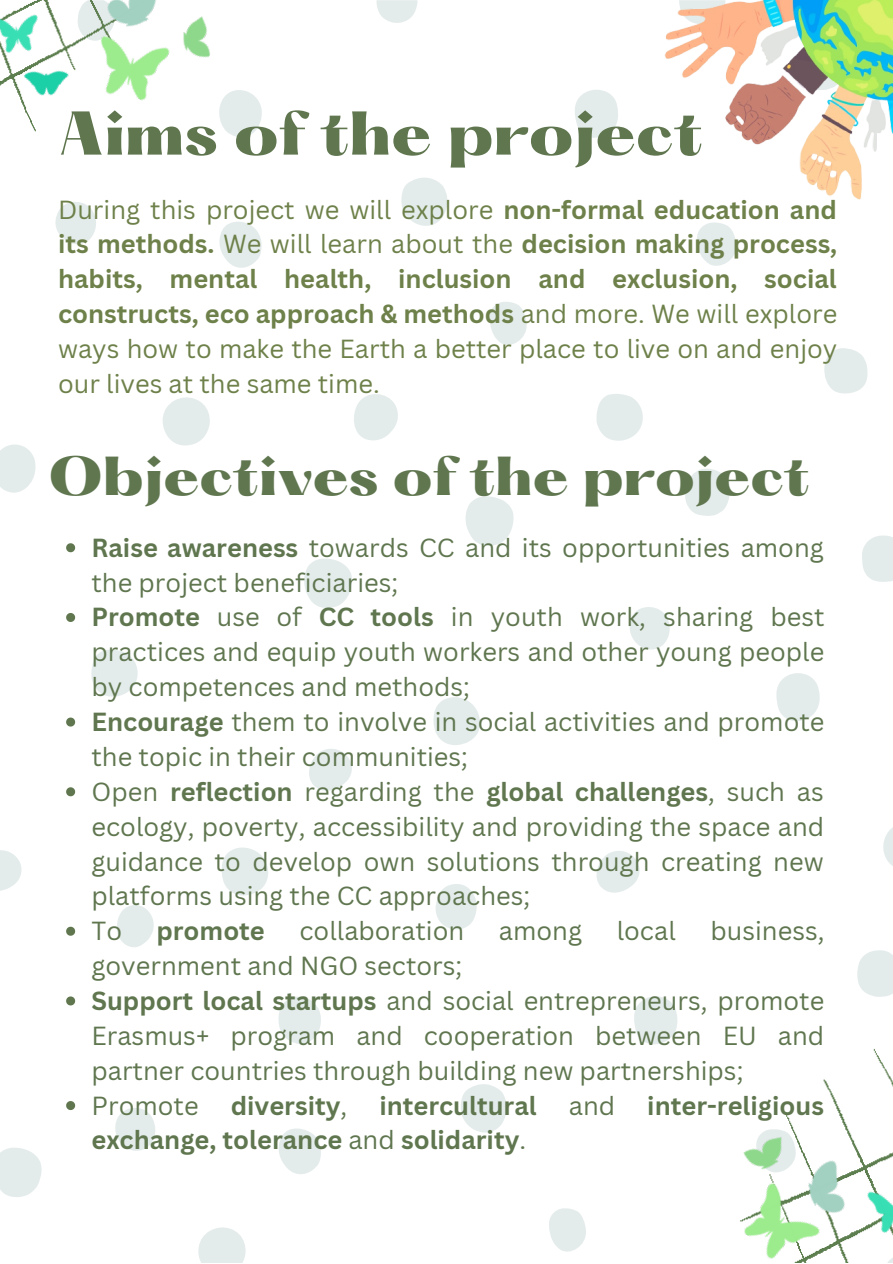
<style>
.page{position:relative;width:893px;height:1264px;background:#fff}
.page>*{position:absolute;margin:0;border:0;box-sizing:border-box;transform-origin:0 0}
.t1{font:900 54px "Hatton";color:#5f764f}
.t2{font:900 48px "Hatton";color:#5f764f}
.t3{font:25.5px/34.8px "Canva Sans";color:#5f764f;text-align:justify}
.t4{font:25.5px/34.8px "Canva Sans";color:#6e814a;text-align:justify}
.t5{font:700 25.5px "Canva Sans";color:#5f764f}
.s1{font-weight:700}
.s2{font-weight:400}
</style>
<div class="page">
<svg style="left:465px;top:496px;width:48px;height:50px"></svg>
<svg style="left:685px;top:469px;width:44px;height:47px"></svg>
<svg style="left:862px;top:535px;width:30px;height:47px"></svg>
<svg style="left:222px;top:847px;width:46px;height:48px"></svg>
<svg style="left:91px;top:650px;width:47px;height:46px"></svg>
<svg style="left:883px;top:828px;width:9px;height:37px"></svg>
<svg style="left:776px;top:673px;width:43px;height:48px"></svg>
<svg style="left:309px;top:749px;width:43px;height:42px"></svg>
<svg style="left:232px;top:222px;width:29px;height:46px"></svg>
<svg style="left:232px;top:90px;width:30px;height:48px"></svg>
<svg style="left:376px;top:0;width:41px;height:23px"></svg>
<svg style="left:630px;top:607px;width:39px;height:42px"></svg>
<svg style="left:489px;top:302px;width:38px;height:43px"></svg>
<svg style="left:824px;top:348px;width:44px;height:46px"></svg>
<svg style="left:304px;top:558px;width:48px;height:50px"></svg>
<svg style="left:433px;top:697px;width:47px;height:48px"></svg>
<svg style="left:401px;top:178px;width:46px;height:48px"></svg>
<svg style="left:596px;top:394px;width:46px;height:47px"></svg>
<svg style="left:575px;top:90px;width:43px;height:48px"></svg>
<svg style="left:596px;top:851px;width:43px;height:42px"></svg>
<svg style="left:163px;top:397px;width:47px;height:48px"></svg>
<svg style="left:354px;top:394px;width:44px;height:46px"></svg>
<svg style="left:0;top:444px;width:36px;height:49px"></svg>
<svg style="left:697px;top:222px;width:40px;height:44px"></svg>
<svg style="left:0;top:850px;width:21px;height:40px"></svg>
<svg style="left:279px;top:1128px;width:42px;height:46px"></svg>
<svg style="left:278px;top:996px;width:43px;height:48px"></svg>
<svg style="left:436px;top:884px;width:41px;height:45px"></svg>
<svg style="left:549px;top:1208px;width:37px;height:44px"></svg>
<svg style="left:117px;top:905px;width:37px;height:42px"></svg>
<svg style="left:0;top:1148px;width:42px;height:49px"></svg>
<svg style="left:461px;top:1084px;width:46px;height:48px"></svg>
<svg style="left:857px;top:950px;width:35px;height:46px;background:#e7eeed"></svg>
<svg style="left:634px;top:996px;width:43px;height:48px"></svg>
<svg style="left:198px;top:1227px;width:48px;height:35px"></svg>
<svg style="left:115px;top:1108px;width:40px;height:42px"></svg>
<img style="left:664px;top:0;width:228px;height:200px">
<svg style="left:66px;top:543px;width:9px;height:9px"></svg>
<svg style="left:66px;top:613px;width:9px;height:9px"></svg>
<svg style="left:66px;top:717px;width:9px;height:9px"></svg>
<svg style="left:66px;top:787px;width:9px;height:9px"></svg>
<svg style="left:66px;top:926px;width:9px;height:9px"></svg>
<svg style="left:66px;top:996px;width:9px;height:9px"></svg>
<svg style="left:66px;top:1101px;width:9px;height:9px"></svg>
<img style="left:823px;top:1049px;width:69px;height:59px">
<img style="left:740px;top:1108px;width:152px;height:154px">
<img style="left:0;top:0;width:232px;height:265px">
<p class="t1" style="left:58px;top:108px;width:646px">Aims of the project</p>
<p class="t4" style="left:58px;top:191px;width:780px">During this project we will explore <span class="s1">non-formal education and its methods.</span> We will learn about the <span class="s1">decision making process, habits, mental health, inclusion and exclusion, social constructs, eco approach &amp; methods</span> and more. We will explore ways how to make the Earth a better place to live on and enjoy our lives at the same time.</p>
<p class="t2" style="left:48px;top:454px;width:763px">Objectives of the project</p>
<p class="t3" style="left:91px;top:529px;width:733px"><span class="s1">Raise awareness</span> towards CC and its opportunities among the project beneficiaries;</p>
<p class="t3" style="left:91px;top:599px;width:734px"><span class="s1">Promote</span> use of <span class="s1">CC tools</span> in youth work, sharing best practices and equip youth workers and other young people by competences and methods;</p>
<p class="t3" style="left:91px;top:703px;width:734px"><span class="s1">Encourage</span> them to involve in social activities and promote the topic in their communities;</p>
<p class="t3" style="left:91px;top:773px;width:734px">Open <span class="s1">reflection</span> regarding the <span class="s1">global challenges</span>, such as ecology, poverty, accessibility and providing the space and guidance to develop own solutions through creating new platforms using the CC approaches;</p>
<p class="t3" style="left:91px;top:912px;width:32px">To</p>
<p class="t5" style="left:156px;top:913px;width:110px">promote</p>
<p class="t3" style="left:299px;top:912px;width:166px">collaboration</p>
<p class="t3" style="left:499px;top:912px;width:85px">among</p>
<p class="t3" style="left:616px;top:912px;width:60px">local</p>
<p class="t3" style="left:710px;top:912px;width:115px">business,</p>
<p class="t3" style="left:91px;top:947px;width:372px">government and NGO sectors;</p>
<p class="t3" style="left:91px;top:982px;width:734px"><span class="s1">Support local startups</span> and social entrepreneurs, promote Erasmus+ program and cooperation between EU and partner countries through building new partnerships;</p>
<p class="t3" style="left:91px;top:1087px;width:109px">Promote</p>
<p class="t5" style="left:231px;top:1087px;width:118px">diversity<span class="s2">,</span></p>
<p class="t5" style="left:379px;top:1087px;width:159px">intercultural</p>
<p class="t3" style="left:568px;top:1087px;width:48px">and</p>
<p class="t5" style="left:647px;top:1087px;width:178px">inter-religious</p>
<p class="t5" style="left:91px;top:1122px;width:436px">exchange, tolerance <span class="s2">and</span> solidarity<span class="s2">.</span></p>
</div>
